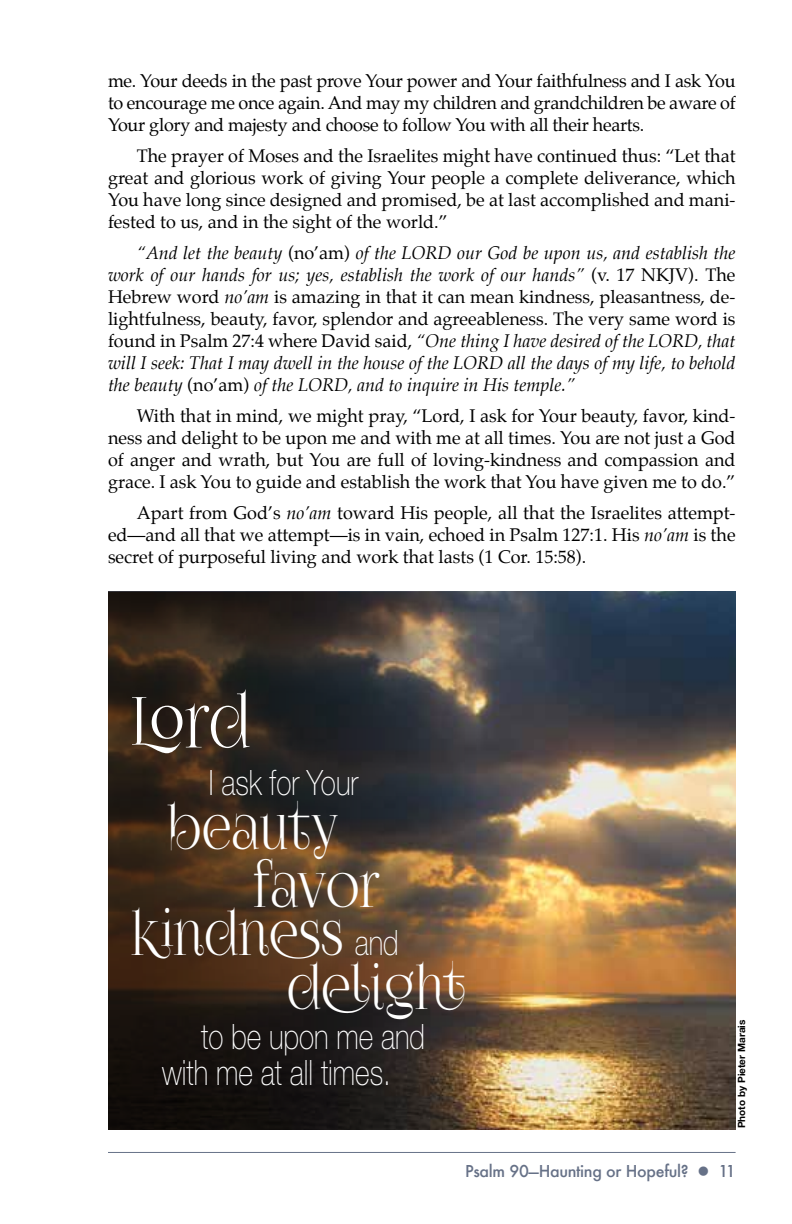
<style>
.page{position:relative;width:792px;height:1224px;background:#fff}
.page>*{position:absolute;margin:0;border:0;box-sizing:border-box;transform-origin:0 0}
.t1{font:70px "Foglihten No 07";color:#fff;scale:.8 1}
.t2{font:57.6px/58px "Foglihten No 07";color:#fff;scale:.8 1}
.t3{font:100 35px/36px "Helvetica Neue LT Std";color:#fff;scale:.8 1}
.t4{font:18px/22px "Palatino";color:#000;text-align:justify}
.t5{font:italic 18px/22px "Palatino";color:#000;text-align:justify}
.t6{font:500 16px "Futura";letter-spacing:-.02em;color:#667187}
.t7{font:700 10px "Helvetica Neue LT Std";color:#000}
.s1{font-style:normal}
.s2{font-style:italic}
.s3{font-family:"Helvetica Neue LT Std";font-weight:100;font-size:35px}
</style>
<div class="page">
<hr style="left:108px;top:1152px;width:628px;height:1px;background:#667187">
<img style="left:477px;top:592px;width:259px;height:538px">
<svg style="left:108px;top:592px;width:369px;height:538px;background:#3d2f24"></svg>
<p class="t4" style="left:108px;top:71px;width:629px">me. Your deeds in the past prove Your power and Your faithfulness and I ask You to encourage me once again. And may my children and grandchildren be aware of Your glory and majesty and choose to follow You with all their hearts.</p>
<p class="t4" style="left:108px;top:146px;width:629px;text-indent:29px">The prayer of Moses and the Israelites might have continued thus: “Let that great and glorious work of giving Your people a complete deliverance, which You have long since designed and promised, be at last accomplished and mani&shy;fested to us, and in the sight of the world.”</p>
<p class="t5" style="left:108px;top:244px;width:629px;text-indent:29px">“And let the beauty <span class="s1">(no’am)</span> of the LORD our God be upon us, and establish the work of our hands for us; yes, establish the work of our hands” <span class="s1">(v. 17 NKJV). The Hebrew word</span> no’am <span class="s1">is amazing in that it can mean kindness, pleasantness, de&shy;lightfulness, beauty, favor, splendor and agreeableness. The very same word is found in Psalm 27:4 where David said,</span> “One thing I have desired of the LORD, that will I seek: That I may dwell in the house of the LORD all the days of my life, to behold the beauty <span class="s1">(no’am)</span> of the LORD, and to inquire in His temple.”</p>
<p class="t4" style="left:108px;top:406px;width:629px;text-indent:29px">With that in mind, we might pray, “Lord, I ask for Your beauty, favor, kind&shy;ness and delight to be upon me and with me at all times. You are not just a God of anger and wrath, but You are full of loving-kindness and compassion and grace. I ask You to guide and establish the work that You have given me to do.”</p>
<p class="t4" style="left:108px;top:503px;width:629px;text-indent:29px">Apart from God’s <span class="s2">no’am</span> toward His people, all that the Israelites attempt&shy;ed—and all that we attempt—is in vain, echoed in Psalm 127:1. His <span class="s2">no’am</span> is the secret of purposeful living and work that lasts (1 Cor. 15:58).</p>
<h1 class="t1" style="left:131px;top:683px;width:151px">Lord</h1>
<h3 class="t3" style="left:209px;top:765px;width:188px">I ask for Your</h3>
<h2 class="t2" style="left:253px;top:802px;width:161px;text-indent:-86px">beauty favor</h2>
<h2 class="t2" style="left:287px;top:910px;width:226px;line-height:54px;text-indent:-156px">kindness <span class="s3">and </span>delight</h2>
<h3 class="t3" style="left:162px;top:1019px;width:330px;text-indent:39px">to be upon me and with me at all times.</h3>
<p class="t7" style="left:735px;top:1128px;width:110px;rotate:-90deg">Photo by Pieter Marais</p>
<p class="t6" style="left:465px;top:1161px;width:272px">Psalm 90—Haunting or Hopeful? ● 11</p>
</div>
